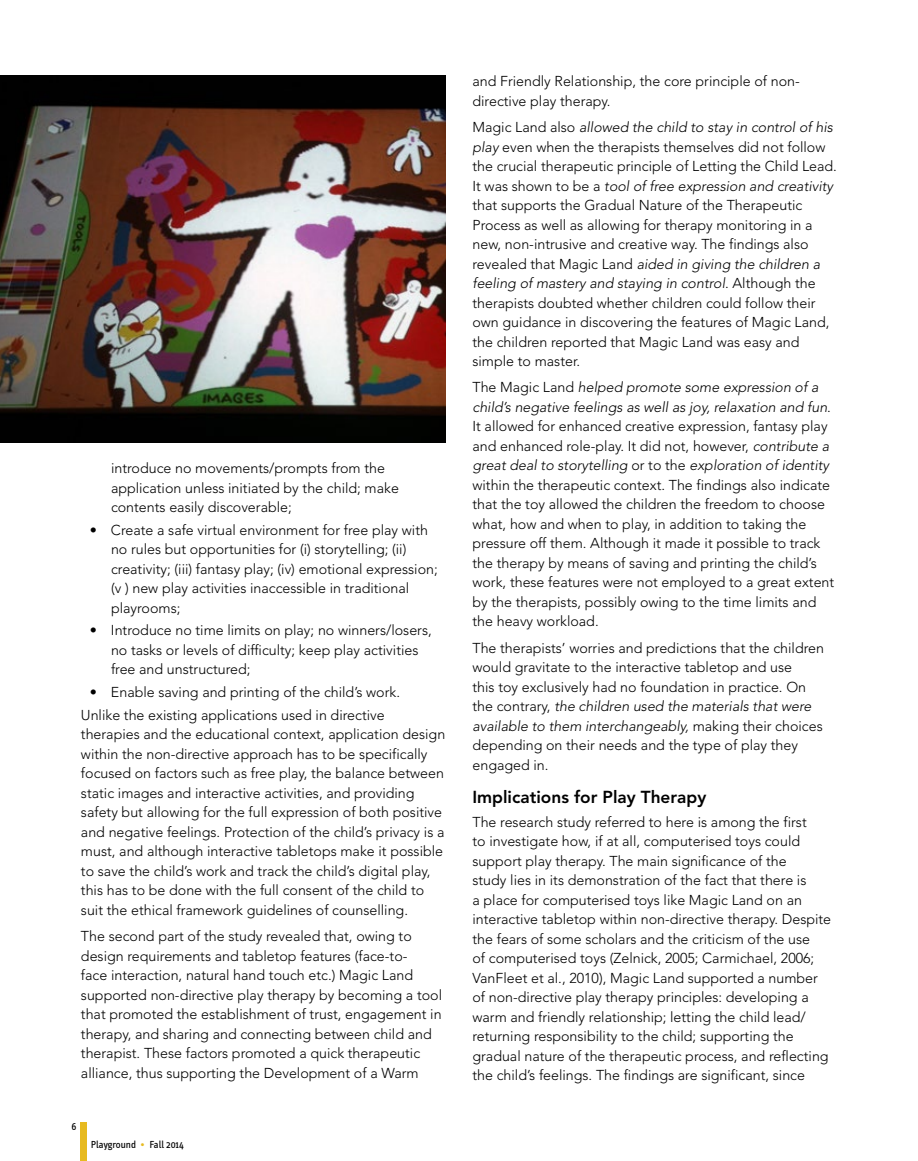
<style>
.page{position:relative;width:918px;height:1161px;background:#fff}
.page>*{position:absolute;margin:0;border:0;box-sizing:border-box;transform-origin:0 0}
.t1{font:800 17.25px "Avenir";color:#000}
.t2{font:300 14.25px/19.5px "Avenir";color:#000}
.t3{font:10.5px "Info Text";color:#000}
.s1{color:#e7ba20}
.s2{font-style:italic}
</style>
<div class="page">
<div style="left:81px;top:1122px;width:6px;height:39px;background:#e7ba20"></div>
<img style="left:0;top:76px;width:446px;height:366px">
<p class="t2" style="left:111px;top:458px;width:289px">introduce no movements/prompts from the application unless initiated by the child; make contents easily discoverable;</p>
<p class="t2" style="left:111px;top:520px;width:328px;text-indent:-21px">• Create a safe virtual environment for free play with no rules but opportunities for (i) storytelling; (ii) creativity; (iii) fantasy play; (iv) emotional expression; (v ) new play activities inaccessible in traditional playrooms;</p>
<p class="t2" style="left:111px;top:621px;width:322px;text-indent:-21px">• Introduce no time limits on play; no winners/losers, no tasks or levels of difficulty; keep play activities free and unstructured;</p>
<p class="t2" style="left:81px;top:681px;width:321px;line-height:22.8px;text-indent:9px">• Enable saving and printing of the child’s work.<br>Unlike the existing applications used in directive</p>
<p class="t2" style="left:81px;top:725px;width:366px">therapies and the educational context, application design within the non-directive approach has to be specifically focused on factors such as free play, the balance between static images and interactive activities, and providing safety but allowing for the full expression of both positive and negative feelings. Protection of the child’s privacy is a must, and although interactive tabletops make it possible to save the child’s work and track the child’s digital play, this has to be done with the full consent of the child to suit the ethical framework guidelines of counselling.</p>
<p class="t2" style="left:81px;top:927px;width:363px">The second part of the study revealed that, owing to design requirements and tabletop features (face-to-<br>face interaction, natural hand touch etc.) Magic Land supported non-directive play therapy by becoming a tool that promoted the establishment of trust, engagement in therapy, and sharing and connecting between child and therapist. These factors promoted a quick therapeutic alliance, thus supporting the Development of a Warm</p>
<p class="t3" style="left:72px;top:1121px;width:7px">6</p>
<p class="t3" style="left:91px;top:1138px;width:95px">Playground <span class="s1">•</span> Fall 2014</p>
<p class="t2" style="left:472px;top:72px;width:329px">and Friendly Relationship, the core principle of non&shy;directive play therapy.</p>
<p class="t2" style="left:472px;top:118px;width:366px">Magic Land also <span class="s2">allowed the child to stay in control of his play</span> even when the therapists themselves did not follow the crucial therapeutic principle of Letting the Child Lead.<br>It was shown to be a <span class="s2">tool of free expression and creativity </span>that supports the Gradual Nature of the Therapeutic Process as well as allowing for therapy monitoring in a new, non-intrusive and creative way. The findings also revealed that Magic Land <span class="s2">aided in giving the children a feeling of mastery and staying in control</span>. Although the therapists doubted whether children could follow their own guidance in discovering the features of Magic Land, the children reported that Magic Land was easy and simple to master.</p>
<p class="t2" style="left:472px;top:378px;width:363px">The Magic Land <span class="s2">helped promote some expression of a child’s negative feelings as well as joy, relaxation and fun</span>.<br>It allowed for enhanced creative expression, fantasy play and enhanced role-play. It did not, however, <span class="s2">contribute a great deal to storytelling</span> or to the <span class="s2">exploration of identity </span>within the therapeutic context. The findings also indicate that the toy allowed the children the freedom to choose what, how and when to play, in addition to taking the pressure off them. Although it made it possible to track the therapy by means of saving and printing the child’s work, these features were not employed to a great extent by the therapists, possibly owing to the time limits and the heavy workload.</p>
<p class="t2" style="left:472px;top:638px;width:353px">The therapists’ worries and predictions that the children would gravitate to the interactive tabletop and use<br>this toy exclusively had no foundation in practice. On the contrary, <span class="s2">the children used the materials that were available to them interchangeably,</span> making their choices depending on their needs and the type of play they engaged in.</p>
<p class="t1" style="left:473px;top:787px;width:235px">Implications for Play Therapy</p>
<p class="t2" style="left:473px;top:812px;width:360px">The research study referred to here is among the first<br>to investigate how, if at all, computerised toys could support play therapy. The main significance of the<br>study lies in its demonstration of the fact that there is<br>a place for computerised toys like Magic Land on an interactive tabletop within non-directive therapy. Despite the fears of some scholars and the criticism of the use<br>of computerised toys (Zelnick, 2005; Carmichael, 2006; VanFleet et al., 2010), Magic Land supported a number of non-directive play therapy principles: developing a warm and friendly relationship; letting the child lead/ returning responsibility to the child; supporting the gradual nature of the therapeutic process, and reflecting the child’s feelings. The findings are significant, since</p>
</div>
